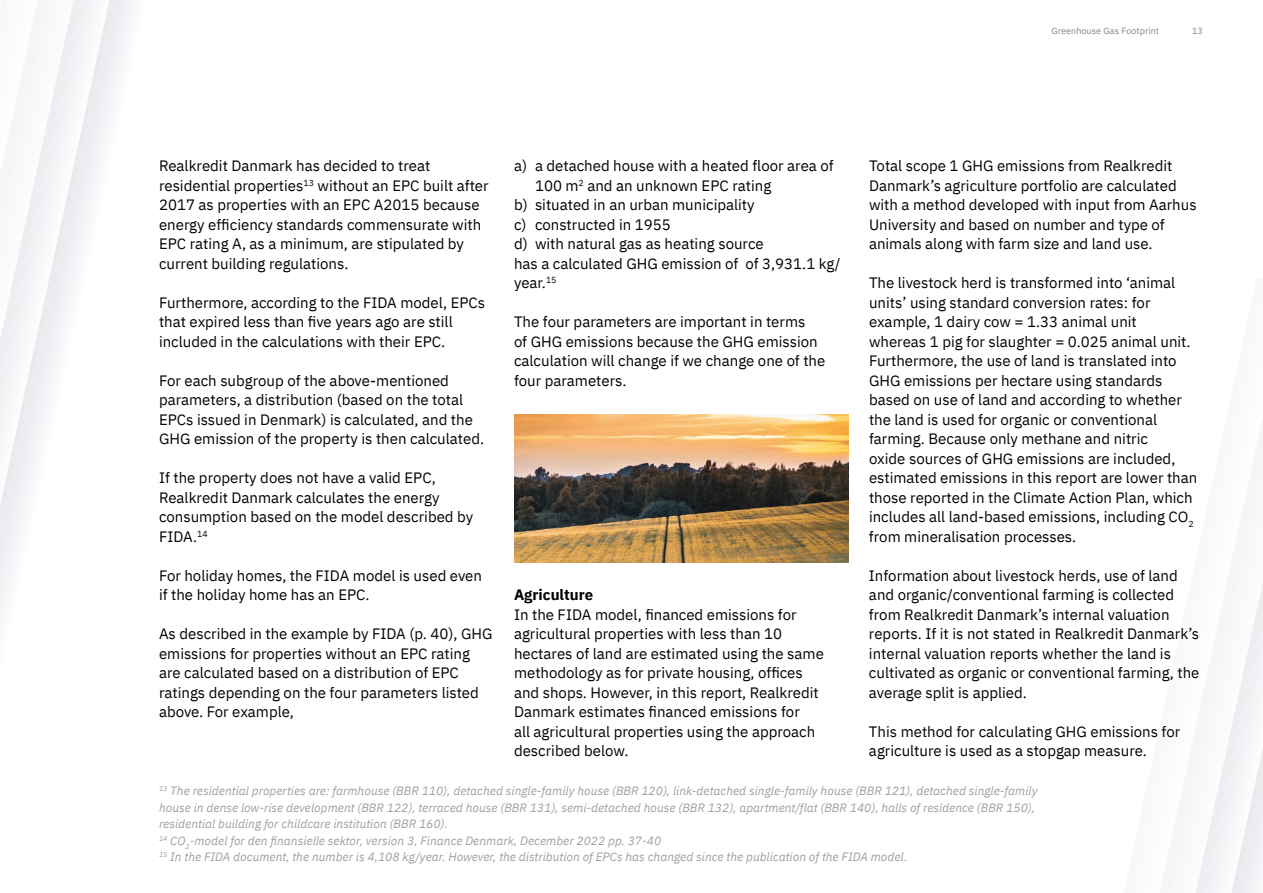
<style>
.page{position:relative;width:1263px;height:893px;background:#fff}
.page>*{position:absolute;margin:0;border:0;box-sizing:border-box;transform-origin:0 0}
.t1{font:15px/19.5px "IBM Plex Sans";color:#020203}
.t2{font:700 15px "IBM Plex Sans";color:#020203}
.t3{font:italic 12px/16.5px "IBM Plex Sans";color:#9f9f9f}
.t4{font:9px "IBM Plex Sans";letter-spacing:.005em;color:#7d8891}
</style>
<div class="page">
<svg style="left:88px;top:0;width:35px;height:204px"></svg>
<svg style="left:52px;top:0;width:36px;height:370px"></svg>
<svg style="left:0;top:0;width:52px;height:611px"></svg>
<svg style="left:1160px;top:419px;width:103px;height:474px"></svg>
<img style="left:514px;top:414px;width:334px;height:148px">
<p class="t4" style="left:1051px;top:24px;width:109px">Greenhouse Gas Footprint</p>
<p class="t4" style="left:1192px;top:24px;width:12px">13</p>
<p class="t1" style="left:514px;top:155px;width:321px">a) a detached house with a heated floor area of</p>
<p class="t1" style="left:535px;top:174px;width:238px">100 m<sup>2</sup> and an unknown EPC rating</p>
<p class="t1" style="left:514px;top:194px;width:242px">b) situated in an urban municipality</p>
<p class="t1" style="left:514px;top:213px;width:158px">c) constructed in 1955</p>
<p class="t1" style="left:514px;top:233px;width:251px">d) with natural gas as heating source</p>
<p class="t1" style="left:514px;top:252px;width:328px">has a calculated GHG emission of of 3,931.1 kg/</p>
<p class="t1" style="left:514px;top:272px;width:44px">year.<sup>15</sup></p>
<p class="t1" style="left:514px;top:311px;width:313px">The four parameters are important in terms<br>of GHG emissions because the GHG emission calculation will change if we change one of the four parameters.</p>
<p class="t1" style="left:869px;top:155px;width:329px">Total scope 1 GHG emissions from Realkredit Danmark’s agriculture portfolio are calculated with a method developed with input from Aarhus University and based on number and type of animals along with farm size and land use.</p>
<p class="t1" style="left:869px;top:272px;width:330px">The livestock herd is transformed into ‘animal units’ using standard conversion rates: for example, 1 dairy cow = 1.33 animal unit whereas 1 pig for slaughter = 0.025 animal unit.<br>Furthermore, the use of land is translated into GHG emissions per hectare using standards based on use of land and according to whether the land is used for organic or conventional farming. Because only methane and nitric<br>oxide sources of GHG emissions are included, estimated emissions in this report are lower than those reported in the Climate Action Plan, which includes all land-based emissions, including CO<sub>2 </sub>from mineralisation processes.</p>
<p class="t1" style="left:869px;top:564px;width:332px">Information about livestock herds, use of land and organic/conventional farming is collected from Realkredit Danmark’s internal valuation reports. If it is not stated in Realkredit Danmark’s internal valuation reports whether the land is cultivated as organic or conventional farming, the average split is applied.</p>
<p class="t1" style="left:869px;top:720px;width:313px">This method for calculating GHG emissions for agriculture is used as a stopgap measure.</p>
<p class="t3" style="left:159px;top:782px;width:880px"><sup>13</sup> The residential properties are: farmhouse (BBR 110), detached single-family house (BBR 120), link-detached single-family house (BBR 121), detached single-family house in dense low-rise development (BBR 122), terraced house (BBR 131), semi-detached house (BBR 132), apartment/flat (BBR 140), halls of residence (BBR 150), residential building for childcare institution (BBR 160).<br><sup>14</sup> CO<sub>2</sub>-model for den finansielle sektor, version 3, Finance Denmark, December 2022 pp. 37-40<br><sup>15</sup> In the FIDA document, the number is 4,108 kg/year. However, the distribution of EPCs has changed since the publication of the FIDA model.</p>
<p class="t1" style="left:159px;top:155px;width:331px">Realkredit Danmark has decided to treat residential properties<sup>13</sup> without an EPC built after 2017 as properties with an EPC A2015 because energy efficiency standards commensurate with EPC rating A, as a minimum, are stipulated by current building regulations.</p>
<p class="t1" style="left:159px;top:291px;width:328px">Furthermore, according to the FIDA model, EPCs that expired less than five years ago are still included in the calculations with their EPC.</p>
<p class="t1" style="left:159px;top:369px;width:327px">For each subgroup of the above-mentioned parameters, a distribution (based on the total EPCs issued in Denmark) is calculated, and the GHG emission of the property is then calculated.</p>
<p class="t1" style="left:159px;top:467px;width:316px">If the property does not have a valid EPC, Realkredit Danmark calculates the energy consumption based on the model described by FIDA.<sup>14</sup></p>
<p class="t1" style="left:159px;top:564px;width:325px">For holiday homes, the FIDA model is used even if the holiday home has an EPC.</p>
<p class="t1" style="left:159px;top:623px;width:335px">As described in the example by FIDA (p. 40), GHG emissions for properties without an EPC rating are calculated based on a distribution of EPC ratings depending on the four parameters listed above. For example,</p>
<p class="t2" style="left:514px;top:583px;width:81px">Agriculture</p>
<p class="t1" style="left:514px;top:603px;width:311px">In the FIDA model, financed emissions for agricultural properties with less than 10 hectares of land are estimated using the same methodology as for private housing, offices and shops. However, in this report, Realkredit Danmark estimates financed emissions for<br>all agricultural properties using the approach described below.</p>
</div>
